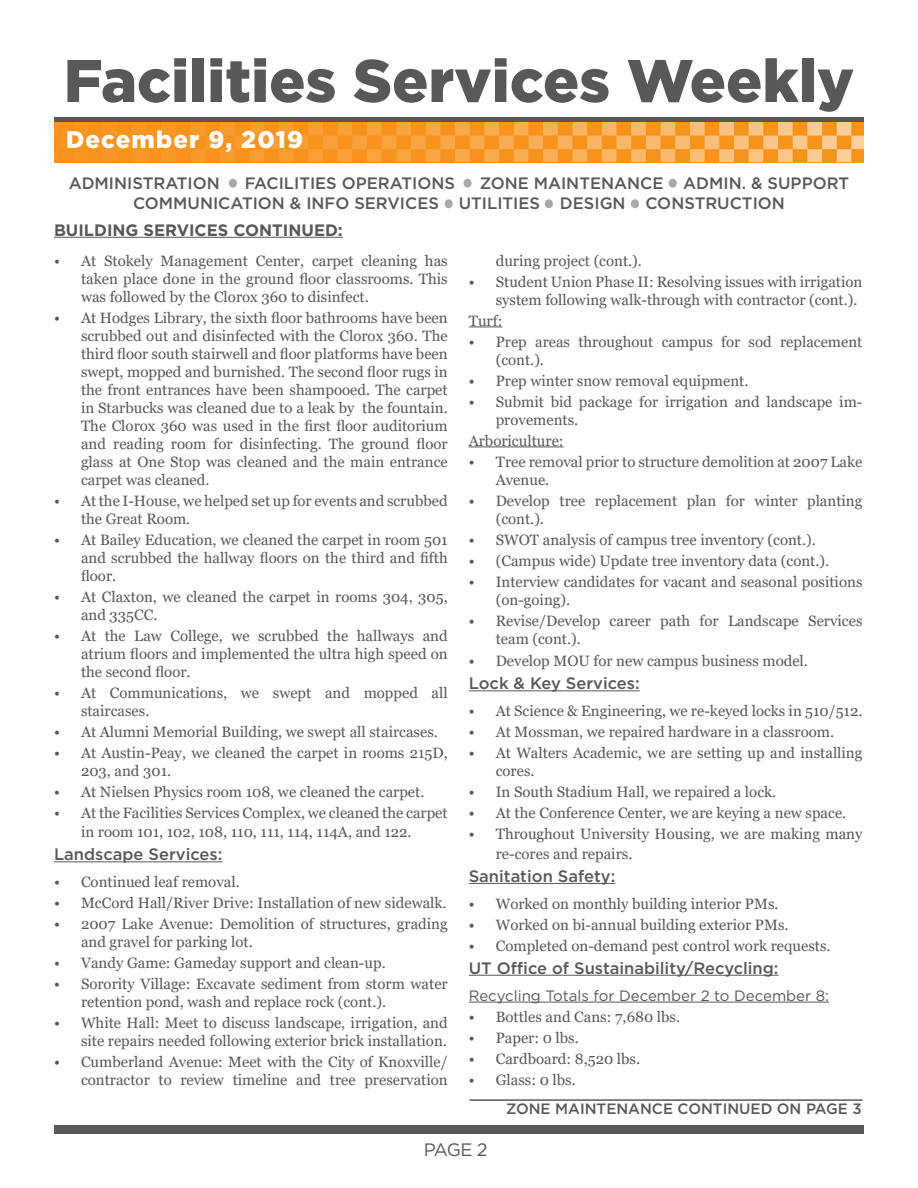
<style>
.page{position:relative;width:918px;height:1188px;background:#fff}
.page>*{position:absolute;margin:0;border:0;box-sizing:border-box;transform-origin:0 0}
.t1{font:900 60px "Gotham";color:#57585a}
.t2{font:900 24px "Gotham";letter-spacing:.05em;color:#fff}
.t3{font:18px "Gotham";color:#57585a}
.t4{font:500 16.5px/19.8px "Gotham";color:#57585a}
.t5{font:700 16.5px "Gotham";color:#57585a}
.t6{font:15px/18px "Georgia";color:#57585a}
.t7{font:15px "Gotham";color:#57585a}
.t8{font:500 15px "Gotham";color:#57585a}
</style>
<div class="page">
<div style="left:229px;top:179px;width:8px;height:9px;background:#a8a9ad;border-radius:50%"></div>
<div style="left:445px;top:199px;width:8px;height:9px;background:#a8a9ad;border-radius:50%"></div>
<div style="left:669px;top:179px;width:8px;height:9px;background:#a8a9ad;border-radius:50%"></div>
<div style="left:464px;top:179px;width:8px;height:9px;background:#a8a9ad;border-radius:50%"></div>
<div style="left:545px;top:199px;width:8px;height:9px;background:#a8a9ad;border-radius:50%"></div>
<div style="left:631px;top:199px;width:8px;height:9px;background:#a8a9ad;border-radius:50%"></div>
<div style="left:54px;top:1125px;width:810px;height:9px;background:#57585a"></div>
<div style="left:54px;top:117px;width:810px;height:6px;background:#57585a"></div>
<img style="left:54px;top:122px;width:810px;height:40px">
<hr style="left:470px;top:1099px;width:392px;height:2px;background:#57585a">
<hr style="left:54px;top:861px;width:168px;height:1px;background:#57585a">
<hr style="left:469px;top:327px;width:33px;height:1px;background:#57585a">
<hr style="left:469px;top:447px;width:95px;height:1px;background:#57585a">
<hr style="left:469px;top:690px;width:171px;height:1px;background:#57585a">
<hr style="left:469px;top:883px;width:146px;height:1px;background:#57585a">
<hr style="left:469px;top:975px;width:310px;height:1px;background:#57585a">
<hr style="left:469px;top:1002px;width:360px;height:1px;background:#57585a">
<hr style="left:54px;top:237px;width:289px;height:1px;background:#57585a">
<p class="t1" style="left:64px;top:39px;width:792px">Facilities Services Weekly</p>
<p class="t2" style="left:66px;top:123px;width:239px">December 9, 2019</p>
<p class="t4" style="left:69px;top:173px;width:153px">ADMINISTRATION</p>
<p class="t4" style="left:245px;top:173px;width:212px">FACILITIES OPERATIONS</p>
<p class="t4" style="left:133px;top:173px;width:718px;text-indent:347px">ZONE MAINTENANCE ADMIN. &amp; SUPPORT<br>COMMUNICATION &amp; INFO SERVICES UTILITIES DESIGN CONSTRUCTION</p>
<p class="t5" style="left:54px;top:219px;width:290px">BUILDING SERVICES CONTINUED:</p>
<p class="t6" style="left:81px;top:252px;width:368px;text-align:justify;text-indent:-27px">• At Stokely Management Center, carpet cleaning has taken place done in the ground floor classrooms. This was followed by the Clorox 360 to disinfect.</p>
<p class="t6" style="left:81px;top:309px;width:368px;text-align:justify;text-indent:-27px">• At Hodges Library, the sixth floor bathrooms have been scrubbed out and disinfected with the Clorox 360. The third floor south stairwell and floor platforms have been swept, mopped and burnished. The second floor rugs in the front entrances have been shampooed. The carpet in Starbucks was cleaned due to a leak by the fountain.<br>The Clorox 360 was used in the first floor auditorium and reading room for disinfecting. The ground floor glass at One Stop was cleaned and the main entrance carpet was cleaned.</p>
<p class="t6" style="left:81px;top:492px;width:368px;text-indent:-27px">• At the I-House, we helped set up for events and scrubbed the Great Room.</p>
<p class="t6" style="left:81px;top:531px;width:368px;text-align:justify;text-indent:-27px">• At Bailey Education, we cleaned the carpet in room 501 and scrubbed the hallway floors on the third and fifth floor.</p>
<p class="t6" style="left:81px;top:588px;width:368px;text-indent:-27px">• At Claxton, we cleaned the carpet in rooms 304, 305, and 335CC.</p>
<p class="t6" style="left:81px;top:627px;width:368px;text-align:justify;text-indent:-27px">• At the Law College, we scrubbed the hallways and atrium floors and implemented the ultra high speed on the second floor.</p>
<p class="t6" style="left:81px;top:684px;width:368px;text-indent:-27px">• At Communications, we swept and mopped all staircases.</p>
<p class="t6" style="left:54px;top:723px;width:385px">• At Alumni Memorial Building, we swept all staircases.</p>
<p class="t6" style="left:81px;top:744px;width:368px;text-indent:-27px">• At Austin-Peay, we cleaned the carpet in rooms 215D,<br>203, and 301.</p>
<p class="t6" style="left:54px;top:783px;width:372px">• At Nielsen Physics room 108, we cleaned the carpet.</p>
<p class="t6" style="left:81px;top:803px;width:368px;line-height:19.8px;text-indent:-27px">• At the Facilities Services Complex, we cleaned the carpet in room 101, 102, 108, 110, 111, 114, 114A, and 122.</p>
<p class="t4" style="left:54px;top:844px;width:170px">Landscape Services:</p>
<p class="t6" style="left:54px;top:873px;width:187px">• Continued leaf removal.</p>
<p class="t6" style="left:54px;top:894px;width:394px">• McCord Hall/River Drive: Installation of new sidewalk.</p>
<p class="t6" style="left:81px;top:915px;width:368px;text-indent:-27px">• 2007 Lake Avenue: Demolition of structures, grading and gravel for parking lot.</p>
<p class="t6" style="left:54px;top:954px;width:333px">• Vandy Game: Gameday support and clean-up.</p>
<p class="t6" style="left:81px;top:975px;width:368px;text-indent:-27px">• Sorority Village: Excavate sediment from storm water retention pond, wash and replace rock (cont.).</p>
<p class="t6" style="left:54px;top:1014px;width:395px;text-align:right">• White Hall: Meet to discuss landscape, irrigation, and site repairs needed following exterior brick installation.</p>
<p class="t6" style="left:54px;top:1053px;width:395px;text-align:right">• Cumberland Avenue: Meet with the City of Knoxville/ contractor to review timeline and tree preservation</p>
<p class="t6" style="left:496px;top:252px;width:148px">during project (cont.).</p>
<p class="t6" style="left:496px;top:273px;width:368px;text-indent:-27px">• Student Union Phase II: Resolving issues with irrigation system following walk-through with contractor (cont.).</p>
<p class="t6" style="left:469px;top:312px;width:35px">Turf:</p>
<p class="t6" style="left:496px;top:333px;width:368px;text-indent:-27px">• Prep areas throughout campus for sod replacement (cont.).</p>
<p class="t6" style="left:469px;top:372px;width:281px">• Prep winter snow removal equipment.</p>
<p class="t6" style="left:496px;top:393px;width:368px;text-indent:-27px">• Submit bid package for irrigation and landscape im&shy;provements.</p>
<p class="t6" style="left:469px;top:432px;width:96px">Arboriculture:</p>
<p class="t6" style="left:496px;top:453px;width:368px;text-indent:-27px">• Tree removal prior to structure demolition at 2007 Lake<br>Avenue.</p>
<p class="t6" style="left:496px;top:492px;width:368px;text-indent:-27px">• Develop tree replacement plan for winter planting (cont.).</p>
<p class="t6" style="left:469px;top:531px;width:349px">• SWOT analysis of campus tree inventory (cont.).</p>
<p class="t6" style="left:469px;top:552px;width:362px">• (Campus wide) Update tree inventory data (cont.).</p>
<p class="t6" style="left:496px;top:573px;width:368px;text-indent:-27px">• Interview candidates for vacant and seasonal positions (on-going).</p>
<p class="t6" style="left:496px;top:612px;width:368px;text-indent:-27px">• Revise/Develop career path for Landscape Services team (cont.).</p>
<p class="t6" style="left:469px;top:653px;width:341px">• Develop MOU for new campus business model.</p>
<p class="t4" style="left:469px;top:673px;width:173px">Lock &amp; Key Services:</p>
<p class="t6" style="left:469px;top:702px;width:395px">• At Science &amp; Engineering, we re-keyed locks in 510/512.</p>
<p class="t6" style="left:469px;top:723px;width:367px">• At Mossman, we repaired hardware in a classroom.</p>
<p class="t6" style="left:496px;top:744px;width:368px;text-indent:-27px">• At Walters Academic, we are setting up and installing cores.</p>
<p class="t6" style="left:469px;top:783px;width:309px">• In South Stadium Hall, we repaired a lock.</p>
<p class="t6" style="left:469px;top:804px;width:379px">• At the Conference Center, we are keying a new space.</p>
<p class="t6" style="left:496px;top:824px;width:368px;line-height:19.8px;text-indent:-27px">• Throughout University Housing, we are making many re-cores and repairs.</p>
<p class="t4" style="left:469px;top:866px;width:148px">Sanitation Safety:</p>
<p class="t6" style="left:469px;top:895px;width:311px">• Worked on monthly building interior PMs.</p>
<p class="t6" style="left:469px;top:916px;width:321px">• Worked on bi-annual building exterior PMs.</p>
<p class="t6" style="left:469px;top:937px;width:363px">• Completed on-demand pest control work requests.</p>
<p class="t4" style="left:469px;top:958px;width:311px">UT Office of Sustainability/Recycling:</p>
<p class="t7" style="left:469px;top:986px;width:362px">Recycling Totals for December 2 to December 8:</p>
<p class="t6" style="left:469px;top:1008px;width:213px">• Bottles and Cans: 7,680 lbs.</p>
<p class="t6" style="left:469px;top:1029px;width:112px">• Paper: 0 lbs.</p>
<p class="t6" style="left:469px;top:1050px;width:173px">• Cardboard: 8,520 lbs.</p>
<p class="t6" style="left:469px;top:1071px;width:109px">• Glass: 0 lbs.</p>
<p class="t8" style="left:506px;top:1099px;width:357px">ZONE MAINTENANCE CONTINUED ON PAGE 3</p>
<p class="t3" style="left:424px;top:1138px;width:65px">PAGE 2</p>
</div>
